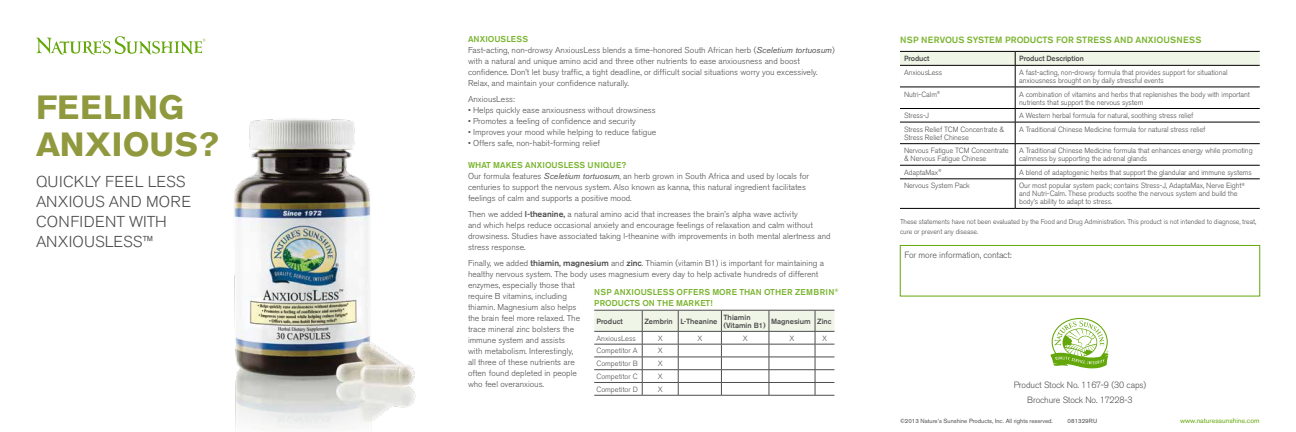
<style>
.page{position:relative;width:1296px;height:432px;background:#fff}
.page>*{position:absolute;margin:0;border:0;box-sizing:border-box;transform-origin:0 0}
.t1{font:700 33.3px/37px "Akzidenz Grotesk BE";letter-spacing:.015em;color:#91993e}
.t2{font:300 15.7px/20px "Akzidenz Grotesk BE";letter-spacing:.015em;color:#4d4d4f}
.t3{font:300 9px/15px "Akzidenz Grotesk BE";letter-spacing:-.01em;color:#4d4d4f;text-align:center}
.t4{font:500 9px "Akzidenz Grotesk BE";color:#7ab42f}
.t5{font:300 8.5px/11px "Akzidenz Grotesk BE";color:#4d4d4f}
.t6{font:500 8.5px/11px "Akzidenz Grotesk BE";letter-spacing:.01em;color:#7ab42f}
.t7{font:300 7.5px/8px "Akzidenz Grotesk BE";letter-spacing:-.01em;color:#4d4d4f}
.t8{font:500 7.5px/8px "Akzidenz Grotesk BE";color:#4d4d4f}
.t9{font:300 7px/10px "Akzidenz Grotesk BE";letter-spacing:-.01em;color:#4d4d4f}
.t10{font:7px "Akzidenz Grotesk BE";color:#63a70a}
.t11{font:6px "Akzidenz Grotesk BE";color:#4d4d4f}
.s1{font-weight:500;color:#7ab42f}
.s2{font-weight:400;font-style:italic}
.s3{font-weight:500}
</style>
<div class="page">
<div style="left:900px;top:245px;width:360px;height:51px;border:1px solid #63a70a"></div>
<svg style="left:900px;top:51px;width:360px;height:157px"></svg>
<hr style="left:900px;top:208px;width:115px;height:1px;background:#000">
<hr style="left:1015px;top:208px;width:245px;height:1px;background:#000">
<svg style="left:36px;top:36px;width:169px;height:18px"></svg>
<svg style="left:594px;top:310px;width:240px;height:86px"></svg>
<svg style="left:1050px;top:318px;width:59px;height:51px"></svg>
<img style="left:234px;top:118px;width:181px;height:273px">
<svg style="left:235px;top:391px;width:181px;height:38px"></svg>
<h1 class="t1" style="left:36px;top:89px;width:184px">FEELING<br>ANXIOUS?</h1>
<h2 class="t2" style="left:36px;top:172px;width:157px">QUICKLY FEEL LESS<br>ANXIOUS AND MORE<br>CONFIDENT WITH<br>ANXIOUSLESS™</h2>
<p class="t5" style="left:468px;top:34px;width:368px"><span class="s1">ANXIOUSLESS<br></span>Fast-acting, non-drowsy AnxiousLess blends a time-honored South African herb (<span class="s2">Sceletium tortuosum</span>) with a natural and unique amino acid and three other nutrients to ease anxiousness and boost confidence. Don’t let busy traffic, a tight deadline, or difficult social situations worry you excessively.<br>Relax, and maintain your confidence naturally.</p>
<p class="t5" style="left:468px;top:94px;width:48px">AnxiousLess:</p>
<p class="t5" style="left:468px;top:105px;width:189px">• Helps quickly ease anxiousness without drowsiness</p>
<p class="t5" style="left:468px;top:116px;width:169px">• Promotes a feeling of confidence and security</p>
<p class="t5" style="left:468px;top:127px;width:190px">• Improves your mood while helping to reduce fatigue</p>
<p class="t5" style="left:468px;top:138px;width:134px">• Offers safe, non-habit-forming relief</p>
<p class="t5" style="left:468px;top:160px;width:343px"><span class="s1">WHAT MAKES ANXIOUSLESS UNIQUE?<br></span>Our formula features <span class="s2">Sceletium tortuosum</span>, an herb grown in South Africa and used by locals for centuries to support the nervous system. Also known as kanna, this natural ingredient facilitates feelings of calm and supports a positive mood.</p>
<p class="t5" style="left:468px;top:209px;width:364px">Then we added <span class="s3">l-theanine,</span> a natural amino acid that increases the brain’s alpha wave activity<br>and which helps reduce occasional anxiety and encourage feelings of relaxation and calm without drowsiness. Studies have associated taking l-theanine with improvements in both mental alertness and stress response.</p>
<p class="t5" style="left:468px;top:258px;width:357px">Finally, we added <span class="s3">thiamin, magnesium</span> and <span class="s3">zinc</span>. Thiamin (vitamin B1) is important for maintaining a healthy nervous system. The body uses magnesium every day to help activate hundreds of different enzymes, especially those that<br>require B vitamins, including<br>thiamin. Magnesium also helps<br>the brain feel more relaxed. The<br>trace mineral zinc bolsters the<br>immune system and assists<br>with metabolism. Interestingly,<br>all three of these nutrients are<br>often found depleted in people<br>who feel overanxious.</p>
<p class="t6" style="left:594px;top:286px;width:246px">NSP ANXIOUSLESS OFFERS MORE THAN OTHER ZEMBRIN<sup>®<br></sup>PRODUCTS ON THE MARKET!</p>
<p class="t8" style="left:596px;top:317px;width:28px">Product</p>
<p class="t8" style="left:644px;top:317px;width:75px">Zembrin L-Theanine</p>
<p class="t8" style="left:724px;top:313px;width:44px">Thiamin (Vitamin B1)</p>
<p class="t8" style="left:771px;top:317px;width:62px">Magnesium Zinc</p>
<p class="t7" style="left:596px;top:334px;width:41px">AnxiousLess</p>
<p class="t7" style="left:658px;top:334px;width:7px">X</p>
<p class="t7" style="left:697px;top:334px;width:7px">X</p>
<p class="t7" style="left:743px;top:334px;width:7px">X</p>
<p class="t7" style="left:789px;top:334px;width:7px">X</p>
<p class="t7" style="left:822px;top:334px;width:7px">X</p>
<p class="t7" style="left:596px;top:347px;width:43px">Competitor A</p>
<p class="t7" style="left:658px;top:347px;width:7px">X</p>
<p class="t7" style="left:596px;top:360px;width:43px">Competitor B</p>
<p class="t7" style="left:658px;top:360px;width:7px">X</p>
<p class="t7" style="left:596px;top:372px;width:43px">Competitor C</p>
<p class="t7" style="left:658px;top:372px;width:7px">X</p>
<p class="t7" style="left:596px;top:385px;width:43px">Competitor D</p>
<p class="t7" style="left:658px;top:385px;width:7px">X</p>
<p class="t4" style="left:900px;top:34px;width:303px">NSP NERVOUS SYSTEM PRODUCTS FOR STRESS AND ANXIOUSNESS</p>
<p class="t8" style="left:904px;top:55px;width:27px">Product</p>
<p class="t8" style="left:1019px;top:55px;width:66px">Product Description</p>
<p class="t7" style="left:904px;top:68px;width:40px">AnxiousLess</p>
<p class="t7" style="left:1019px;top:68px;width:210px">A fast-acting, non-drowsy formula that provides support for situational anxiousness brought on by daily stressful events</p>
<p class="t7" style="left:904px;top:90px;width:38px">Nutri-Calm<sup>®</sup></p>
<p class="t7" style="left:1019px;top:90px;width:232px">A combination of vitamins and herbs that replenishes the body with important nutrients that support the nervous system</p>
<p class="t7" style="left:904px;top:112px;width:27px">Stress-J</p>
<p class="t7" style="left:1019px;top:112px;width:176px">A Western herbal formula for natural, soothing stress relief</p>
<p class="t7" style="left:904px;top:125px;width:102px">Stress Relief TCM Concentrate &amp;<br>Stress Relief Chinese</p>
<p class="t7" style="left:1019px;top:125px;width:188px">A Traditional Chinese Medicine formula for natural stress relief</p>
<p class="t7" style="left:904px;top:147px;width:106px">Nervous Fatigue TCM Concentrate &amp; Nervous Fatigue Chinese</p>
<p class="t7" style="left:1019px;top:147px;width:235px">A Traditional Chinese Medicine formula that enhances energy while promoting calmness by supporting the adrenal glands</p>
<p class="t7" style="left:904px;top:168px;width:39px">AdaptaMax<sup>®</sup></p>
<p class="t7" style="left:1019px;top:168px;width:234px">A blend of adaptogenic herbs that support the glandular and immune systems</p>
<p class="t7" style="left:904px;top:182px;width:67px">Nervous System Pack</p>
<p class="t7" style="left:1019px;top:182px;width:227px">Our most popular system pack; contains Stress-J, AdaptaMax, Nerve Eight<sup>® </sup>and Nutri-Calm. These products soothe the nervous system and build the body’s ability to adapt to stress.</p>
<p class="t9" style="left:900px;top:216px;width:358px">These statements have not been evaluated by the Food and Drug Administration. This product is not intended to diagnose, treat, cure or prevent any disease.</p>
<p class="t3" style="left:905px;top:247px;width:109px">For more information, contact:</p>
<p class="t3" style="left:1014px;top:377px;width:134px">Product Stock No. 1167-9 (30 caps)<br>Brochure Stock No. 17228-3</p>
<p class="t11" style="left:900px;top:417px;width:155px">©2013 Nature’s Sunshine Products, Inc. All rights reserved.</p>
<p class="t11" style="left:1068px;top:417px;width:31px">081329RU</p>
<p class="t10" style="left:1180px;top:416px;width:81px">www.naturessunshine.com</p>
</div>
